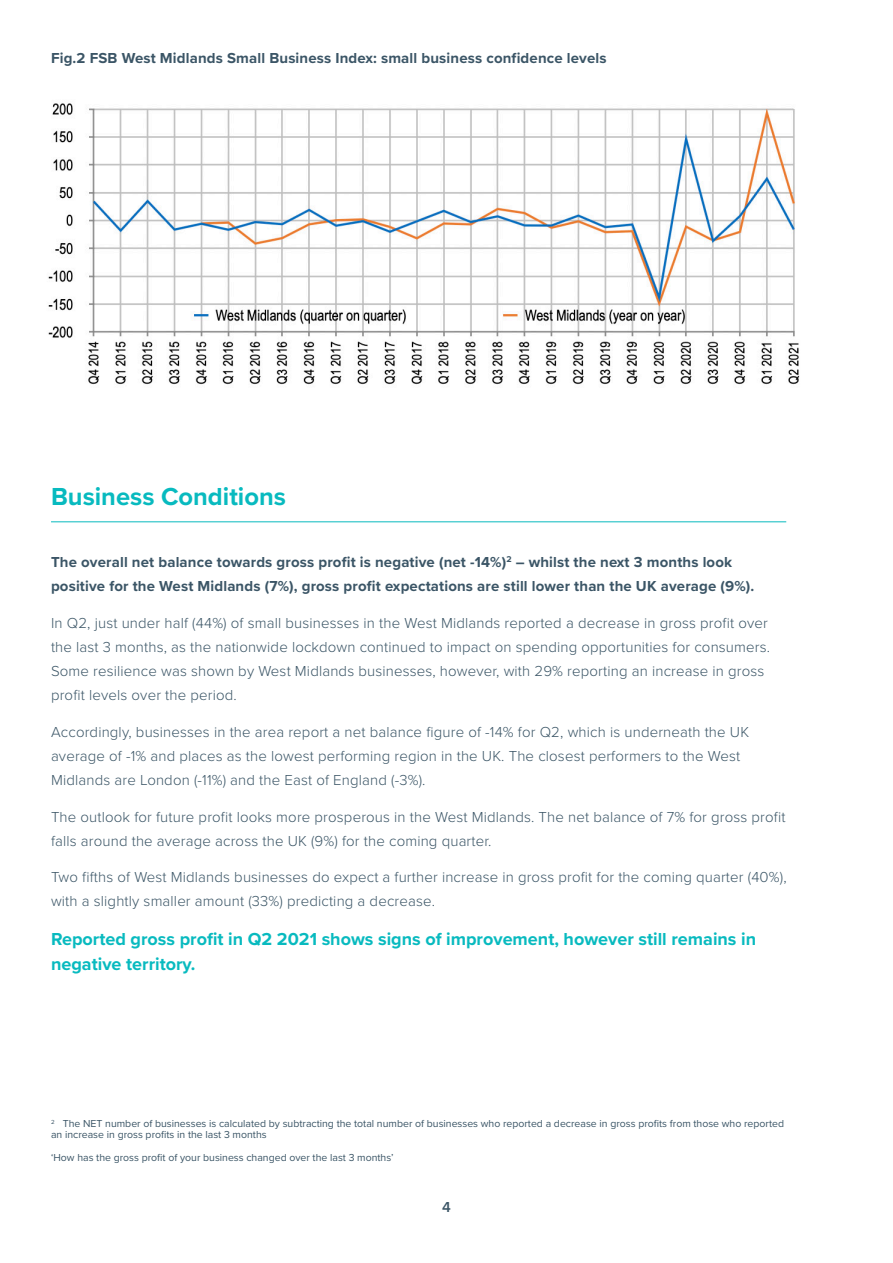
<style>
.page{position:relative;width:893px;height:1263px;background:#fff}
.page>*{position:absolute;margin:0;border:0;box-sizing:border-box;transform-origin:0 0}
.t1{font:700 25.5px "Proxima Nova";color:#08babf}
.t2{font:700 18px/25.5px "Proxima Nova";color:#08babf}
.t3{font:300 15px/24px "Proxima Nova";letter-spacing:.01em;color:#3b5566}
.t4{font:700 15px/24px "Proxima Nova";letter-spacing:.01em;color:#3b5566}
.t5{font:600 15px "Proxima Nova";color:#3b5566}
.t6{font:10.5px/10.5px "Proxima Nova";color:#3b5566}
</style>
<div class="page">
<img style="left:48px;top:103px;width:752px;height:282px">
<hr style="left:51px;top:522px;width:735px;height:1px;background:#08babf">
<p class="t4" style="left:51px;top:46px;width:557px">Fig.2 FSB West Midlands Small Business Index: small business confidence levels</p>
<p class="t1" style="left:51px;top:477px;width:236px">Business Conditions</p>
<p class="t4" style="left:51px;top:550px;width:705px">The overall net balance towards gross profit is negative (net -14%)<sup>2</sup> – whilst the next 3 months look positive for the West Midlands (7%), gross profit expectations are still lower than the UK average (9%).</p>
<p class="t3" style="left:51px;top:611px;width:721px">In Q2, just under half (44%) of small businesses in the West Midlands reported a decrease in gross profit over the last 3 months, as the nationwide lockdown continued to impact on spending opportunities for consumers.<br>Some resilience was shown by West Midlands businesses, however, with 29% reporting an increase in gross profit levels over the period.</p>
<p class="t3" style="left:51px;top:720px;width:700px">Accordingly, businesses in the area report a net balance figure of -14% for Q2, which is underneath the UK average of -1% and places as the lowest performing region in the UK. The closest performers to the West<br>Midlands are London (-11%) and the East of England (-3%).</p>
<p class="t3" style="left:51px;top:805px;width:736px">The outlook for future profit looks more prosperous in the West Midlands. The net balance of 7% for gross profit falls around the average across the UK (9%) for the coming quarter.</p>
<p class="t3" style="left:51px;top:865px;width:737px">Two fifths of West Midlands businesses do expect a further increase in gross profit for the coming quarter (40%), with a slightly smaller amount (33%) predicting a decrease.</p>
<p class="t2" style="left:51px;top:925px;width:707px">Reported gross profit in Q2 2021 shows signs of improvement, however still remains in negative territory.</p>
<p class="t6" style="left:51px;top:1118px;width:734px"><sup>2</sup> The NET number of businesses is calculated by subtracting the total number of businesses who reported a decrease in gross profits from those who reported an increase in gross profits in the last 3 months</p>
<p class="t6" style="left:51px;top:1152px;width:344px">‘How has the gross profit of your business changed over the last 3 months’</p>
<p class="t5" style="left:442px;top:1196px;width:10px">4</p>
</div>
